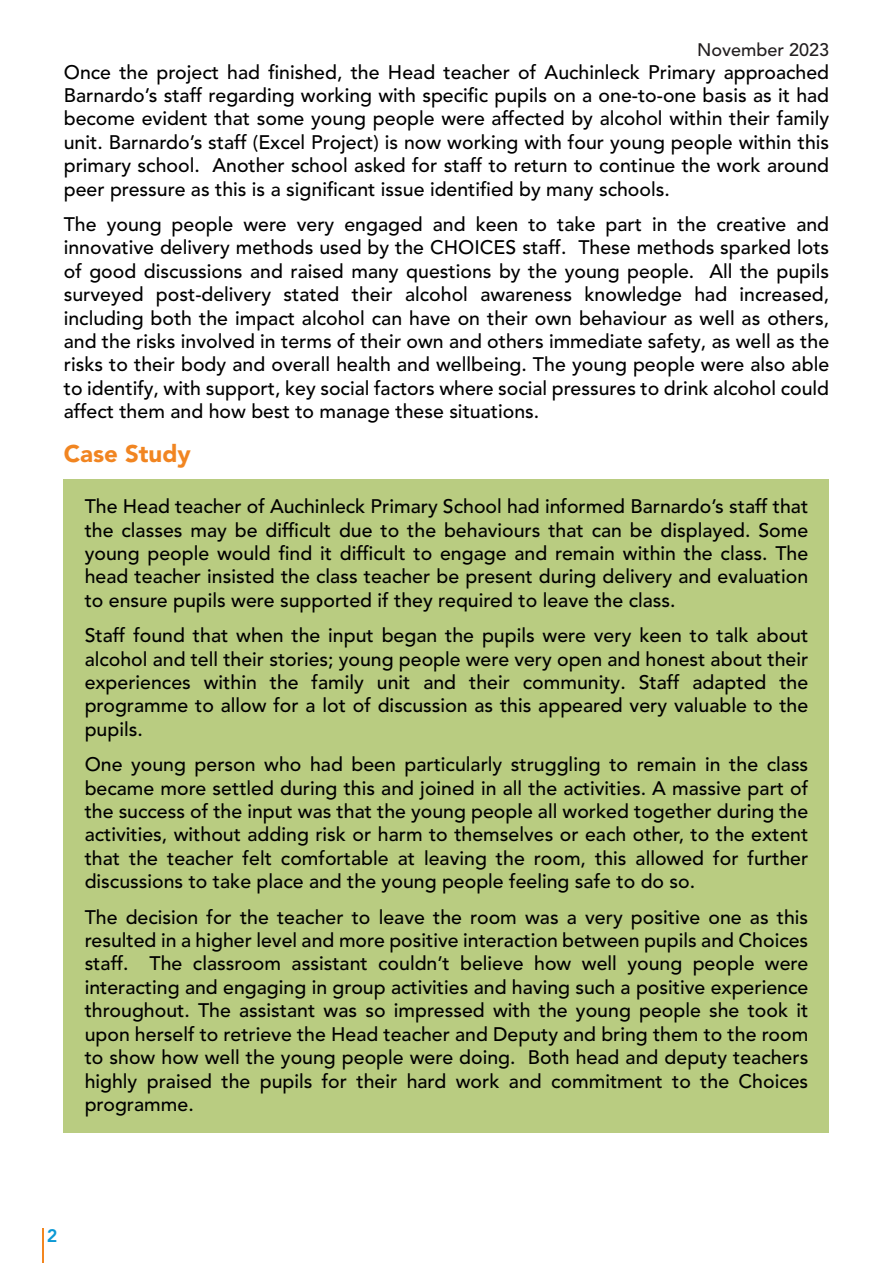
<style>
.page{position:relative;width:893px;height:1263px;background:#fff}
.page>*{position:absolute;margin:0;border:0;box-sizing:border-box;transform-origin:0 0}
.t1{font:900 24px "Avenir LT Pro";color:#f18521}
.t2{font:500 19.5px/23.4px "Avenir LT Pro";color:#000;text-align:justify}
.t3{font:500 18px "Avenir LT Pro";color:#231f20}
.t4{font:800 18px "Avenir LT Pro";color:#0c99d5}
</style>
<div class="page">
<hr style="left:43px;top:1228px;width:1px;height:35px;background:#f3861f">
<div style="left:64px;top:479px;width:765px;height:653px;background:#b9cc81"></div>
<p class="t3" style="left:697px;top:42px;width:134px">November 2023</p>
<p class="t2" style="left:64px;top:62px;width:767px">Once the project had finished, the Head teacher of Auchinleck Primary approached Barnardo’s staff regarding working with specific pupils on a one-to-one basis as it had become evident that some young people were affected by alcohol within their family unit. Barnardo’s staff (Excel Project) is now working with four young people within this primary school. Another school asked for staff to return to continue the work around peer pressure as this is a significant issue identified by many schools.</p>
<p class="t2" style="left:64px;top:214px;width:767px">The young people were very engaged and keen to take part in the creative and innovative delivery methods used by the CHOICES staff. These methods sparked lots of good discussions and raised many questions by the young people. All the pupils surveyed post-delivery stated their alcohol awareness knowledge had increased, including both the impact alcohol can have on their own behaviour as well as others, and the risks involved in terms of their own and others immediate safety, as well as the risks to their body and overall health and wellbeing. The young people were also able to identify, with support, key social factors where social pressures to drink alcohol could affect them and how best to manage these situations.</p>
<p class="t1" style="left:64px;top:444px;width:129px">Case Study</p>
<p class="t2" style="left:85px;top:496px;width:725px">The Head teacher of Auchinleck Primary School had informed Barnardo’s staff that the classes may be difficult due to the behaviours that can be displayed. Some young people would find it difficult to engage and remain within the class. The head teacher insisted the class teacher be present during delivery and evaluation to ensure pupils were supported if they required to leave the class.</p>
<p class="t2" style="left:85px;top:625px;width:725px">Staff found that when the input began the pupils were very keen to talk about alcohol and tell their stories; young people were very open and honest about their experiences within the family unit and their community. Staff adapted the programme to allow for a lot of discussion as this appeared very valuable to the pupils.</p>
<p class="t2" style="left:85px;top:754px;width:725px">One young person who had been particularly struggling to remain in the class became more settled during this and joined in all the activities. A massive part of the success of the input was that the young people all worked together during the activities, without adding risk or harm to themselves or each other, to the extent that the teacher felt comfortable at leaving the room, this allowed for further discussions to take place and the young people feeling safe to do so.</p>
<p class="t2" style="left:85px;top:907px;width:725px">The decision for the teacher to leave the room was a very positive one as this resulted in a higher level and more positive interaction between pupils and Choices staff. The classroom assistant couldn’t believe how well young people were interacting and engaging in group activities and having such a positive experience throughout. The assistant was so impressed with the young people she took it upon herself to retrieve the Head teacher and Deputy and bring them to the room to show how well the young people were doing. Both head and deputy teachers highly praised the pupils for their hard work and commitment to the Choices programme.</p>
<p class="t4" style="left:47px;top:1228px;width:12px">2</p>
</div>
